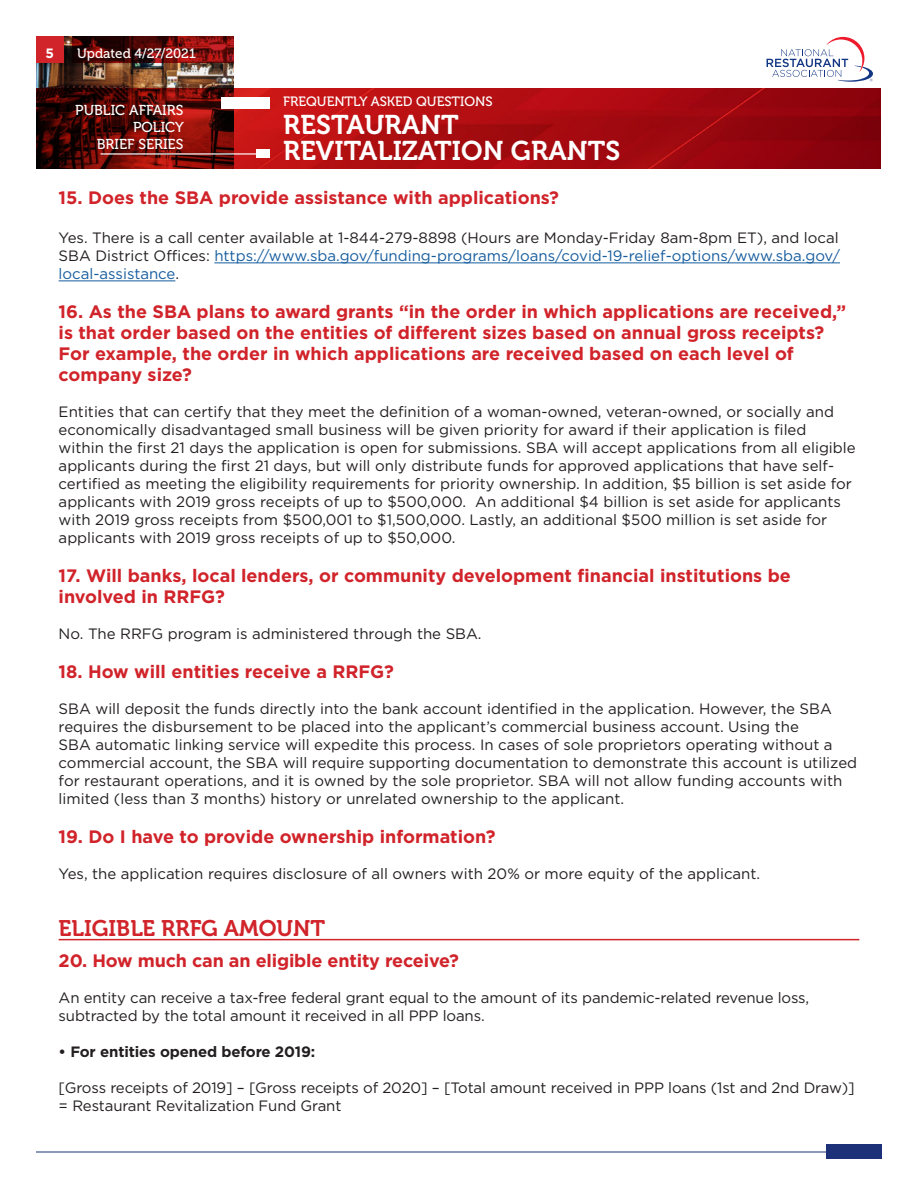
<style>
.page{position:relative;width:918px;height:1188px;background:#fff}
.page>*{position:absolute;margin:0;border:0;box-sizing:border-box;transform-origin:0 0}
.t1{font:27px/25.5px "Museo 700";letter-spacing:.005em;color:#fff}
.SUBSECTION{font:22.5px "Museo 700";color:#d1232a}
.Questions{font:700 18px/21px "Gotham";color:#d1232a}
.Body{font:15px/18px "Gotham";color:#231f20}
.Body-2{font:700 15px "Gotham";letter-spacing:-.01em;color:#231f20}
.t2{font:14.4px/17.2px "Museo 500";color:#fff;text-align:right}
.t3{font:13.5px "Museo 500";color:#fff}
.t4{font:700 13.5px "Gotham";color:#fff}
.s1{color:#175d9e}
</style>
<div class="page">
<img style="left:36px;top:36px;width:198px;height:52px">
<img style="left:36px;top:88px;width:844px;height:81px">
<svg style="left:767px;top:37px;width:106px;height:45px"></svg>
<div style="left:256px;top:149px;width:14px;height:9px;background:#fff"></div>
<hr style="left:101px;top:153px;width:169px;height:2px;background:#fff">
<div style="left:36px;top:36px;width:27px;height:26px;background:#d1232a"></div>
<div style="left:221px;top:97px;width:49px;height:12px;background:#fff"></div>
<hr style="left:36px;top:1152px;width:846px;height:1px;background:#1c3177">
<div style="left:826px;top:1144px;width:56px;height:14px;background:#1c3177"></div>
<svg style="left:72px;top:36px;width:162px;height:26px;background:#5d0b0a"></svg>
<hr style="left:214px;top:263px;width:626px;height:1px;background:#175d9e">
<hr style="left:59px;top:281px;width:116px;height:1px;background:#175d9e">
<hr style="left:59px;top:939px;width:800px;height:1px;background:#d1232a">
<p class="t4" style="left:45px;top:45px;width:10px">5</p>
<p class="t3" style="left:77px;top:46px;width:120px">Updated 4/27/2021</p>
<p class="t3" style="left:283px;top:94px;width:211px">FREQUENTLY ASKED QUESTIONS</p>
<h1 class="t1" style="left:283px;top:112px;width:339px">RESTAURANT<br>REVITALIZATION GRANTS</h1>
<p class="Questions" style="left:59px;top:187px;width:502px">15. Does the SBA provide assistance with applications?</p>
<p class="Body" style="left:59px;top:228px;width:783px;text-align:justify">Yes. There is a call center available at 1-844-279-8898 (Hours are Monday-Friday 8am-8pm ET), and local SBA District Offices: <span class="s1">https://www.sba.gov/funding-programs/loans/covid-19-relief-options/www.sba.gov/ local-assistance</span>.</p>
<p class="Questions" style="left:59px;top:301px;width:789px">16. As the SBA plans to award grants “in the order in which applications are received,” is that order based on the entities of different sizes based on annual gross receipts?<br>For example, the order in which applications are received based on each level of company size?</p>
<p class="Body" style="left:59px;top:402px;width:799px">Entities that can certify that they meet the definition of a woman-owned, veteran-owned, or socially and economically disadvantaged small business will be given priority for award if their application is filed<br>within the first 21 days the application is open for submissions. SBA will accept applications from all eligible applicants during the first 21 days, but will only distribute funds for approved applications that have self&shy;certified as meeting the eligibility requirements for priority ownership. In addition, $5 billion is set aside for applicants with 2019 gross receipts of up to $500,000. An additional $4 billion is set aside for applicants with 2019 gross receipts from $500,001 to $1,500,000. Lastly, an additional $500 million is set aside for applicants with 2019 gross receipts of up to $50,000.</p>
<p class="Questions" style="left:59px;top:565px;width:734px">17. Will banks, local lenders, or community development financial institutions be involved in RRFG?</p>
<p class="Body" style="left:59px;top:624px;width:424px">No. The RRFG program is administered through the SBA.</p>
<p class="Questions" style="left:59px;top:661px;width:337px">18. How will entities receive a RRFG?</p>
<p class="Body" style="left:59px;top:699px;width:800px">SBA will deposit the funds directly into the bank account identified in the application. However, the SBA requires the disbursement to be placed into the applicant’s commercial business account. Using the<br>SBA automatic linking service will expedite this process. In cases of sole proprietors operating without a commercial account, the SBA will require supporting documentation to demonstrate this account is utilized for restaurant operations, and it is owned by the sole proprietor. SBA will not allow funding accounts with limited (less than 3 months) history or unrelated ownership to the applicant.</p>
<p class="Questions" style="left:59px;top:826px;width:438px">19. Do I have to provide ownership information?</p>
<p class="Body" style="left:59px;top:864px;width:703px">Yes, the application requires disclosure of all owners with 20% or more equity of the applicant.</p>
<p class="SUBSECTION" style="left:59px;top:916px;width:268px">ELIGIBLE RRFG AMOUNT</p>
<p class="Questions" style="left:59px;top:950px;width:402px">20. How much can an eligible entity receive?</p>
<p class="Body" style="left:59px;top:989px;width:752px">An entity can receive a tax-free federal grant equal to the amount of its pandemic-related revenue loss, subtracted by the total amount it received in all PPP loans.</p>
<p class="Body-2" style="left:59px;top:1043px;width:258px">• For entities opened before 2019:</p>
<p class="Body" style="left:59px;top:1079px;width:798px">[Gross receipts of 2019] – [Gross receipts of 2020] – [Total amount received in PPP loans (1st and 2nd Draw)] = Restaurant Revitalization Fund Grant</p>
<p class="t2" style="left:75px;top:101px;width:110px">PUBLIC AFFAIRS<br>POLICY<br>BRIEF SERIES</p>
</div>
